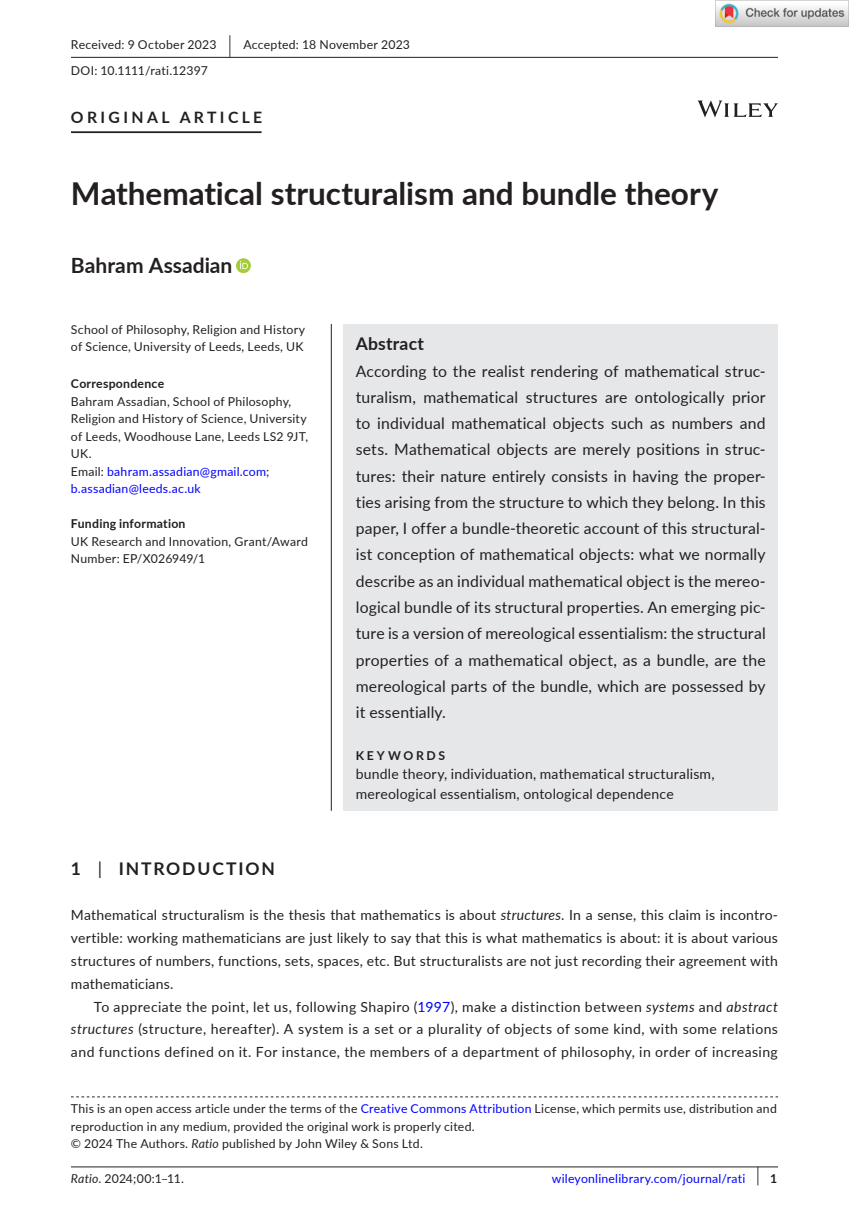
<style>
.page{position:relative;width:849px;height:1221px;background:#fff}
.page>*{position:absolute;margin:0;border:0;box-sizing:border-box;transform-origin:0 0}
.t1{font:700 31.5px "Lato";color:#231f20}
.t2{font:700 21px "Lato";color:#231f20}
.t3{font:700 17.5px "Lato";letter-spacing:.1em;color:#231f20}
.t4{font:700 17.5px "Lato";letter-spacing:.015em;color:#231f20}
.t5{font:15.75px/26.2px "Lato";letter-spacing:.01em;color:#231f20;text-align:justify}
.t6{font:700 15.75px "Lato";letter-spacing:.215em;color:#231f20}
.t7{font:14px/22.8px "Lato";letter-spacing:.015em;color:#231f20;text-align:justify}
.t8{font:12.25px/17.5px "Lato";letter-spacing:.02em;color:#231f20}
.t9{font:12.25px "Lato";letter-spacing:.02em;color:#00f}
.t10{font:700 12.25px "Lato";letter-spacing:.02em;color:#231f20}
.t11{font:700 12.25px "Lato";letter-spacing:.22em;color:#231f20}
.s1{font-size:22.93px}
.s2{color:#00f}
.s3{font-weight:400}
.s4{font-style:italic}
.s5{font-size:19.6px;color:#231f20}
.s6{font-weight:700;color:#231f20}
</style>
<div class="page">
<hr style="left:71px;top:1166px;width:706px;height:1px;background:#231f20">
<svg style="left:697px;top:100px;width:80px;height:17px"></svg>
<hr style="left:71px;top:131px;width:190px;height:2px;background:#231f20">
<div style="left:236px;top:258px;width:15px;height:15px;background:#a5cd39;border-radius:50%"></div>
<svg style="left:240px;top:261px;width:8px;height:8px"></svg>
<hr style="left:71px;top:57px;width:706px;height:1px;background:#231f20">
<svg style="left:71px;top:1096px;width:706px;height:1px"></svg>
<div style="left:343px;top:324px;width:434px;height:486px;background:#e6e7e9"></div>
<hr style="left:331px;top:324px;width:1px;height:486px;background:#231f20">
<img style="left:715px;top:0;width:133px;height:26px">
<p class="t8" style="left:71px;top:31px;width:340px;line-height:26.2px">Received: 9 October 2023 <span class="s1">|</span> Accepted: 18 November 2023<br>DOI: 10.1111/rati.12397</p>
<p class="t6" style="left:71px;top:105px;width:192px">ORIGINAL ARTICLE</p>
<h1 class="t1" style="left:71px;top:170px;width:648px">Mathematical structuralism and bundle theory</h1>
<h2 class="t2" style="left:71px;top:250px;width:163px">Bahram Assadian</h2>
<p class="t8" style="left:71px;top:320px;width:235px">School of Philosophy, Religion and History of Science, University of Leeds, Leeds, UK</p>
<p class="t10" style="left:71px;top:374px;width:95px">Correspondence</p>
<p class="t8" style="left:71px;top:392px;width:239px">Bahram Assadian, School of Philosophy,<br>Religion and History of Science, University of Leeds, Woodhouse Lane, Leeds LS2 9JT,<br>UK.<br>Email: <span class="s2">bahram.assadian@gmail.com</span>; <span class="s2">b.assadian@leeds.ac.uk</span></p>
<p class="t10" style="left:71px;top:514px;width:116px">Funding information</p>
<p class="t8" style="left:71px;top:532px;width:238px">UK Research and Innovation, Grant/Award<br>Number: EP/X026949/1</p>
<p class="t4" style="left:356px;top:331px;width:70px">Abstract</p>
<p class="t5" style="left:356px;top:357px;width:411px">According to the realist rendering of mathematical struc&shy;turalism, mathematical structures are ontologically prior to individual mathematical objects such as numbers and sets. Mathematical objects are merely positions in struc&shy;tures: their nature entirely consists in having the proper&shy;ties arising from the structure to which they belong. In this paper, I offer a bundle-theoretic account of this structural&shy;ist conception of mathematical objects: what we normally describe as an individual mathematical object is the mereo&shy;logical bundle of its structural properties. An emerging pic&shy;ture is a version of mereological essentialism: the structural properties of a mathematical object, as a bundle, are the mereological parts of the bundle, which are possessed by it essentially.</p>
<p class="t11" style="left:356px;top:746px;width:91px">KEYWORDS</p>
<p class="t7" style="left:356px;top:764px;width:360px;line-height:19.2px">bundle theory, individuation, mathematical structuralism, mereological essentialism, ontological dependence</p>
<p class="t3" style="left:71px;top:855px;width:205px">1 <span class="s3">|</span> INTRODUCTION</p>
<p class="t7" style="left:71px;top:903px;width:708px">Mathematical structuralism is the thesis that mathematics is about <span class="s4">structures</span>. In a sense, this claim is incontro&shy;vertible: working mathematicians are just likely to say that this is what mathematics is about: it is about various structures of numbers, functions, sets, spaces, etc. But structuralists are not just recording their agreement with mathematicians.</p>
<p class="t7" style="left:71px;top:994px;width:708px;text-indent:23px">To appreciate the point, let us, following Shapiro (<span class="s2">1997</span>), make a distinction between <span class="s4">systems</span> and <span class="s4">abstract structures</span> (structure, hereafter). A system is a set or a plurality of objects of some kind, with some relations and functions defined on it. For instance, the members of a department of philosophy, in order of increasing</p>
<p class="t8" style="left:71px;top:1099px;width:707px">This is an open access article under the terms of the <span class="s2">Creative Commons Attribution</span> License, which permits use, distribution and reproduction in any medium, provided the original work is properly cited.<br>© 2024 The Authors. <span class="s4">Ratio</span> published by John Wiley &amp; Sons Ltd.</p>
<p class="t8" style="left:71px;top:1169px;width:115px"><span class="s4">Ratio.</span> 2024;00:1–11.</p>
<p class="t9" style="left:551px;top:1169px;width:227px">wileyonlinelibrary.com/journal/rati <span class="s5">|</span> <span class="s6">1</span></p>
</div>
